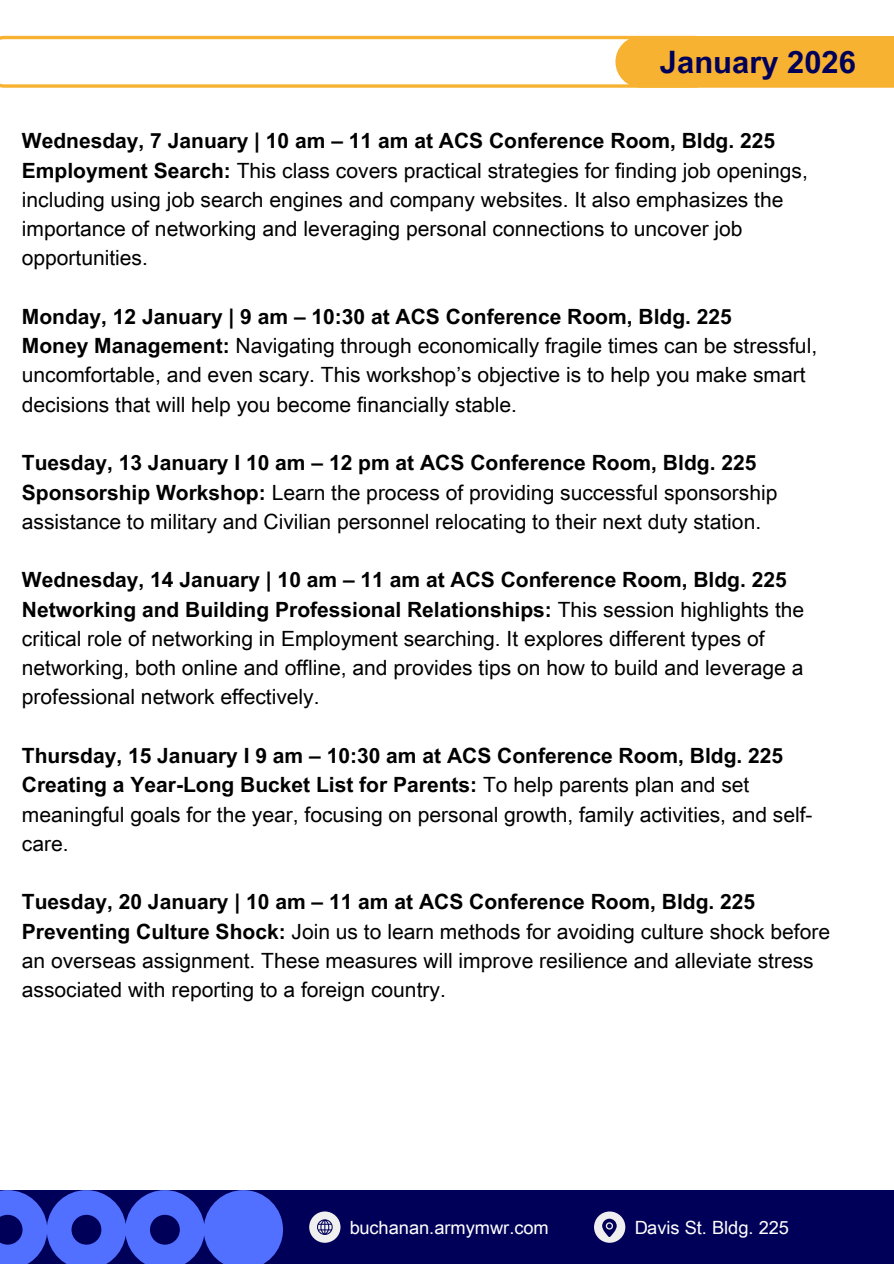
<style>
.page{position:relative;width:894px;height:1264px;background:#fff}
.page>*{position:absolute;margin:0;border:0;box-sizing:border-box;transform-origin:0 0}
.t1{font:700 30.9px "Arial Unicode MS";color:#010059}
.t2{font:21px/29.2px "Arial Unicode MS";color:#000}
.t3{font:18.3px "Arial Unicode MS";color:#fff}
.s1{font-weight:700}
</style>
<div class="page">
<div style="left:0;top:1189px;width:893px;height:74px;background:#010059"></div>
<svg style="left:0;top:36px;width:615px;height:52px"></svg>
<div style="left:615px;top:36px;width:278px;height:52px;background:#f8b231"></div>
<svg style="left:0;top:1190px;width:283px;height:73px"></svg>
<svg style="left:309px;top:1211px;width:31px;height:31px"></svg>
<svg style="left:317px;top:1219px;width:15px;height:15px"></svg>
<svg style="left:594px;top:1211px;width:31px;height:31px"></svg>
<svg style="left:602px;top:1218px;width:14px;height:18px"></svg>
<h1 class="t1" style="left:659px;top:40px;width:197px">January 2026</h1>
<p class="t2" style="left:22px;top:125px;width:787px"><span class="s1">Wednesday, 7 January | 10 am – 11 am at ACS Conference Room, Bldg. 225<br>Employment Search:</span> This class covers practical strategies for finding job openings, including using job search engines and company websites. It also emphasizes the importance of networking and leveraging personal connections to uncover job opportunities.</p>
<p class="t2" style="left:22px;top:301px;width:796px"><span class="s1">Monday, 12 January | 9 am – 10:30 at ACS Conference Room, Bldg. 225<br>Money Management:</span> Navigating through economically fragile times can be stressful, uncomfortable, and even scary. This workshop’s objective is to help you make smart decisions that will help you become financially stable.</p>
<p class="t2" style="left:22px;top:447px;width:756px"><span class="s1">Tuesday, 13 January I 10 am – 12 pm at ACS Conference Room, Bldg. 225<br>Sponsorship Workshop:</span> Learn the process of providing successful sponsorship assistance to military and Civilian personnel relocating to their next duty station.</p>
<p class="t2" style="left:22px;top:564px;width:783px"><span class="s1">Wednesday, 14 January | 10 am – 11 am at ACS Conference Room, Bldg. 225<br>Networking and Building Professional Relationships:</span> This session highlights the critical role of networking in Employment searching. It explores different types of networking, both online and offline, and provides tips on how to build and leverage a professional network effectively.</p>
<p class="t2" style="left:22px;top:740px;width:792px"><span class="s1">Thursday, 15 January I 9 am – 10:30 am at ACS Conference Room, Bldg. 225<br>Creating a Year-Long Bucket List for Parents:</span> To help parents plan and set meaningful goals for the year, focusing on personal growth, family activities, and self&shy;care.</p>
<p class="t2" style="left:22px;top:886px;width:809px"><span class="s1">Tuesday, 20 January | 10 am – 11 am at ACS Conference Room, Bldg. 225<br>Preventing Culture Shock:</span> Join us to learn methods for avoiding culture shock before an overseas assignment. These measures will improve resilience and alleviate stress associated with reporting to a foreign country.</p>
<p class="t3" style="left:349px;top:1214px;width:201px">buchanan.armymwr.com</p>
<p class="t3" style="left:633px;top:1214px;width:156px">Davis St. Bldg. 225</p>
</div>
